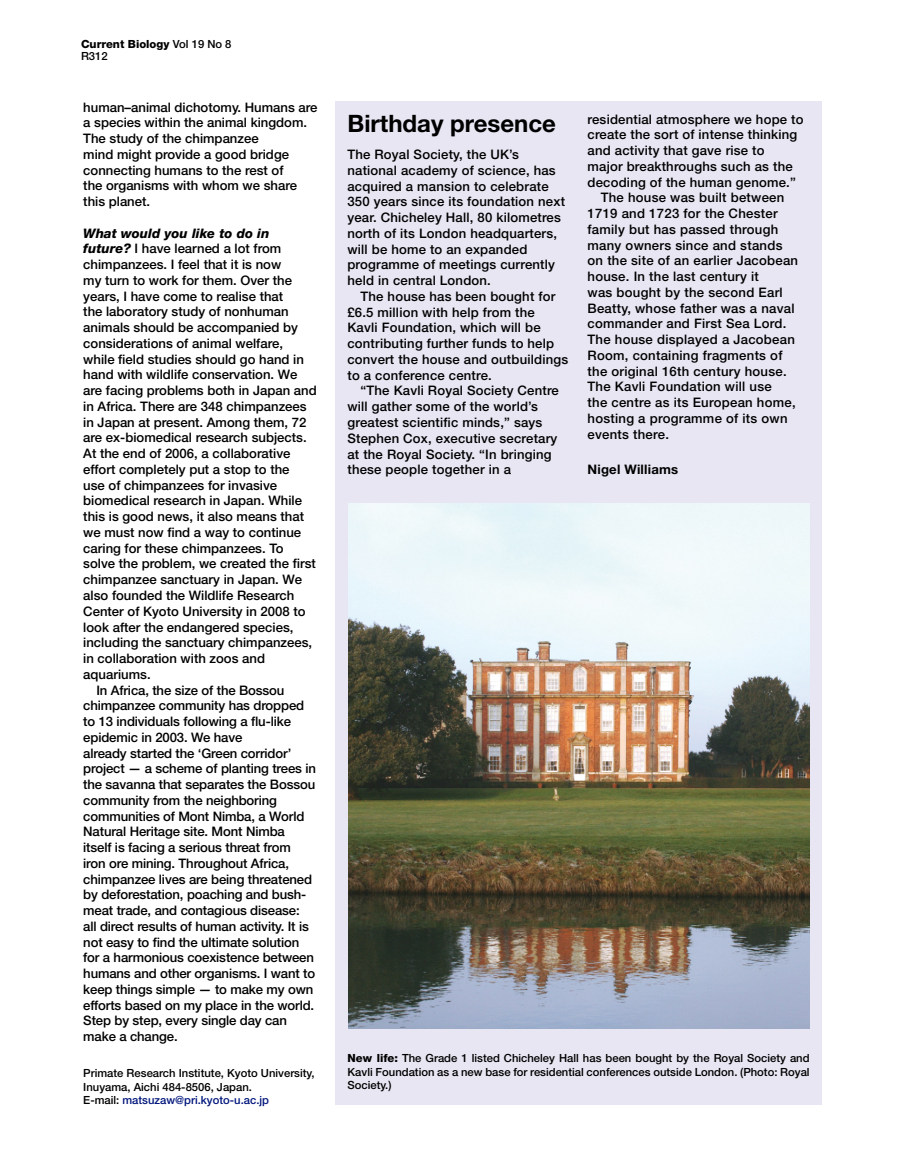
<style>
.page{position:relative;width:905px;height:1175px;background:#fff}
.page>*{position:absolute;margin:0;border:0;box-sizing:border-box;transform-origin:0 0}
.t1{font:700 24px "Helvetica Neue";color:#000}
.t2{font:500 13.2px/15.8px "Helvetica Neue";color:#000}
.t3{font:500 13.2px "Helvetica Neue";letter-spacing:.02em;color:#000}
.t4{font:italic 800 13.2px "Helvetica Neue";color:#000}
.t5{font:700 13.2px "Helvetica Neue";letter-spacing:.015em;color:#000}
.t6{font:500 11.25px/13.5px "Helvetica Neue";color:#000}
.t7{font:800 11.25px/11.2px "Helvetica Neue";color:#000}
.s1{font-weight:500}
.s2{font-weight:800;font-style:italic}
.s3{color:#00167c}
.s4{font-weight:800}
</style>
<div class="page">
<div style="left:335px;top:101px;width:486px;height:1003px;background:#e8e6f3"></div>
<img style="left:348px;top:504px;width:461px;height:524px">
<p class="t7" style="left:81px;top:39px;width:152px">Current Biology <span class="s1">Vol 19 No 8<br>R312</span></p>
<p class="t2" style="left:83px;top:99px;width:236px">human–animal dichotomy. Humans are a species within the animal kingdom.<br>The study of the chimpanzee<br>mind might provide a good bridge connecting humans to the rest of<br>the organisms with whom we share this planet.</p>
<p class="t4" style="left:83px;top:225px;width:187px">What would you like to do in</p>
<p class="t2" style="left:83px;top:241px;width:199px"><span class="s2">future?</span> I have learned a lot from</p>
<p class="t2" style="left:83px;top:256px;width:199px">chimpanzees. I feel that it is now</p>
<p class="t2" style="left:83px;top:272px;width:210px">my turn to work for them. Over the</p>
<p class="t2" style="left:83px;top:288px;width:201px">years, I have come to realise that</p>
<p class="t2" style="left:83px;top:304px;width:207px">the laboratory study of nonhuman</p>
<p class="t2" style="left:83px;top:319px;width:216px">animals should be accompanied by</p>
<p class="t2" style="left:83px;top:335px;width:201px">considerations of animal welfare,</p>
<p class="t2" style="left:83px;top:351px;width:222px">while field studies should go hand in</p>
<p class="t2" style="left:83px;top:367px;width:215px">hand with wildlife conservation. We</p>
<p class="t2" style="left:83px;top:382px;width:235px">are facing problems both in Japan and</p>
<p class="t2" style="left:83px;top:398px;width:225px">in Africa. There are 348 chimpanzees</p>
<p class="t2" style="left:83px;top:414px;width:224px">in Japan at present. Among them, 72</p>
<p class="t2" style="left:83px;top:430px;width:225px">are ex-biomedical research subjects.</p>
<p class="t2" style="left:83px;top:445px;width:209px">At the end of 2006, a collaborative</p>
<p class="t2" style="left:83px;top:461px;width:208px">effort completely put a stop to the</p>
<p class="t2" style="left:83px;top:477px;width:195px">use of chimpanzees for invasive</p>
<p class="t2" style="left:83px;top:493px;width:220px">biomedical research in Japan. While</p>
<p class="t2" style="left:83px;top:508px;width:222px">this is good news, it also means that</p>
<p class="t2" style="left:83px;top:524px;width:219px">we must now find a way to continue</p>
<p class="t2" style="left:83px;top:540px;width:202px">caring for these chimpanzees. To</p>
<p class="t2" style="left:83px;top:556px;width:234px">solve the problem, we created the first</p>
<p class="t2" style="left:83px;top:571px;width:220px">chimpanzee sanctuary in Japan. We</p>
<p class="t2" style="left:83px;top:587px;width:212px">also founded the Wildlife Research</p>
<p class="t2" style="left:83px;top:603px;width:224px">Center of Kyoto University in 2008 to</p>
<p class="t2" style="left:83px;top:619px;width:212px">look after the endangered species,</p>
<p class="t2" style="left:83px;top:634px;width:230px">including the sanctuary chimpanzees,</p>
<p class="t2" style="left:83px;top:650px;width:183px">in collaboration with zoos and</p>
<p class="t2" style="left:83px;top:666px;width:69px">aquariums.</p>
<p class="t2" style="left:96px;top:682px;width:189px">In Africa, the size of the Bossou</p>
<p class="t2" style="left:83px;top:697px;width:222px">chimpanzee community has dropped</p>
<p class="t2" style="left:83px;top:713px;width:209px">to 13 individuals following a flu-like</p>
<p class="t2" style="left:83px;top:729px;width:161px">epidemic in 2003. We have</p>
<p class="t2" style="left:83px;top:745px;width:209px">already started the ‘Green corridor’</p>
<p class="t2" style="left:83px;top:760px;width:234px">project — a scheme of planting trees in</p>
<p class="t2" style="left:83px;top:776px;width:233px">the savanna that separates the Bossou</p>
<p class="t2" style="left:83px;top:792px;width:195px">community from the neighboring</p>
<p class="t2" style="left:83px;top:808px;width:223px">communities of Mont Nimba, a World</p>
<p class="t2" style="left:83px;top:823px;width:203px">Natural Heritage site. Mont Nimba</p>
<p class="t2" style="left:83px;top:839px;width:209px">itself is facing a serious threat from</p>
<p class="t2" style="left:83px;top:855px;width:207px">iron ore mining. Throughout Africa,</p>
<p class="t2" style="left:83px;top:871px;width:230px">chimpanzee lives are being threatened</p>
<p class="t2" style="left:83px;top:886px;width:224px">by deforestation, poaching and bush-</p>
<p class="t2" style="left:83px;top:902px;width:218px">meat trade, and contagious disease:</p>
<p class="t2" style="left:83px;top:918px;width:227px">all direct results of human activity. It is</p>
<p class="t2" style="left:83px;top:934px;width:218px">not easy to find the ultimate solution</p>
<p class="t2" style="left:83px;top:949px;width:232px">for a harmonious coexistence between</p>
<p class="t2" style="left:83px;top:965px;width:233px">humans and other organisms. I want to</p>
<p class="t2" style="left:83px;top:981px;width:231px">keep things simple — to make my own</p>
<p class="t2" style="left:83px;top:997px;width:232px">efforts based on my place in the world.</p>
<p class="t2" style="left:83px;top:1012px;width:205px">Step by step, every single day can</p>
<p class="t2" style="left:83px;top:1028px;width:96px">make a change.</p>
<p class="t6" style="left:83px;top:1066px;width:233px">Primate Research Institute, Kyoto University,<br>Inuyama, Aichi 484-8506, Japan.<br>E-mail: <span class="s3">matsuzaw@pri.kyoto-u.ac.jp</span></p>
<h1 class="t1" style="left:347px;top:109px;width:210px">Birthday presence</h1>
<p class="t2" style="left:347px;top:146px;width:219px">The Royal Society, the UK’s national academy of science, has acquired a mansion to celebrate<br>350 years since its foundation next year. Chicheley Hall, 80 kilometres north of its London headquarters, will be home to an expanded programme of meetings currently held in central London.</p>
<p class="t2" style="left:347px;top:288px;width:222px;text-indent:13px">The house has been bought for £6.5 million with help from the<br>Kavli Foundation, which will be contributing further funds to help convert the house and outbuildings to a conference centre.</p>
<p class="t2" style="left:347px;top:383px;width:213px;text-indent:13px">“The Kavli Royal Society Centre will gather some of the world’s greatest scientific minds,” says<br>Stephen Cox, executive secretary at the Royal Society. “In bringing these people together in a</p>
<p class="t2" style="left:587px;top:111px;width:217px">residential atmosphere we hope to</p>
<p class="t2" style="left:587px;top:127px;width:211px">create the sort of intense thinking</p>
<p class="t2" style="left:587px;top:142px;width:178px">and activity that gave rise to</p>
<p class="t2" style="left:587px;top:158px;width:207px">major breakthroughs such as the</p>
<p class="t2" style="left:587px;top:174px;width:210px">decoding of the human genome.”</p>
<p class="t3" style="left:600px;top:190px;width:185px">The house was built between</p>
<p class="t3" style="left:587px;top:205px;width:191px">1719- and 1723 for the Chester</p>
<p class="t3" style="left:587px;top:221px;width:192px">family but has passed through</p>
<p class="t3" style="left:587px;top:237px;width:196px">many owners since and stands</p>
<p class="t3" style="left:587px;top:253px;width:212px">on the site of an earlier Jacobean</p>
<p class="t3" style="left:587px;top:268px;width:173px">house. In the last century it</p>
<p class="t3" style="left:587px;top:284px;width:197px">was bought by the second Earl</p>
<p class="t3" style="left:587px;top:300px;width:208px">Beatty, whose father was a naval</p>
<p class="t3" style="left:587px;top:316px;width:200px">commander and First Sea Lord.</p>
<p class="t3" style="left:587px;top:331px;width:209px">The house displayed a Jacobean</p>
<p class="t3" style="left:587px;top:347px;width:196px">Room, containing fragments of</p>
<p class="t3" style="left:587px;top:363px;width:201px">the original 16th century house.</p>
<p class="t3" style="left:587px;top:379px;width:186px">The Kavli Foundation will use</p>
<p class="t3" style="left:587px;top:394px;width:210px">the centre as its European home,</p>
<p class="t3" style="left:587px;top:410px;width:201px">hosting a programme of its own</p>
<p class="t3" style="left:587px;top:426px;width:83px">events there.</p>
<p class="t5" style="left:587px;top:461px;width:92px">Nigel Williams</p>
<p class="t6" style="left:347px;top:1051px;width:463px;text-align:justify"><span class="s4">New life:</span> The Grade 1 listed Chicheley Hall has been bought by the Royal Society and Kavli Foundation as a new base for residential conferences outside London. (Photo: Royal Society.)</p>
</div>
